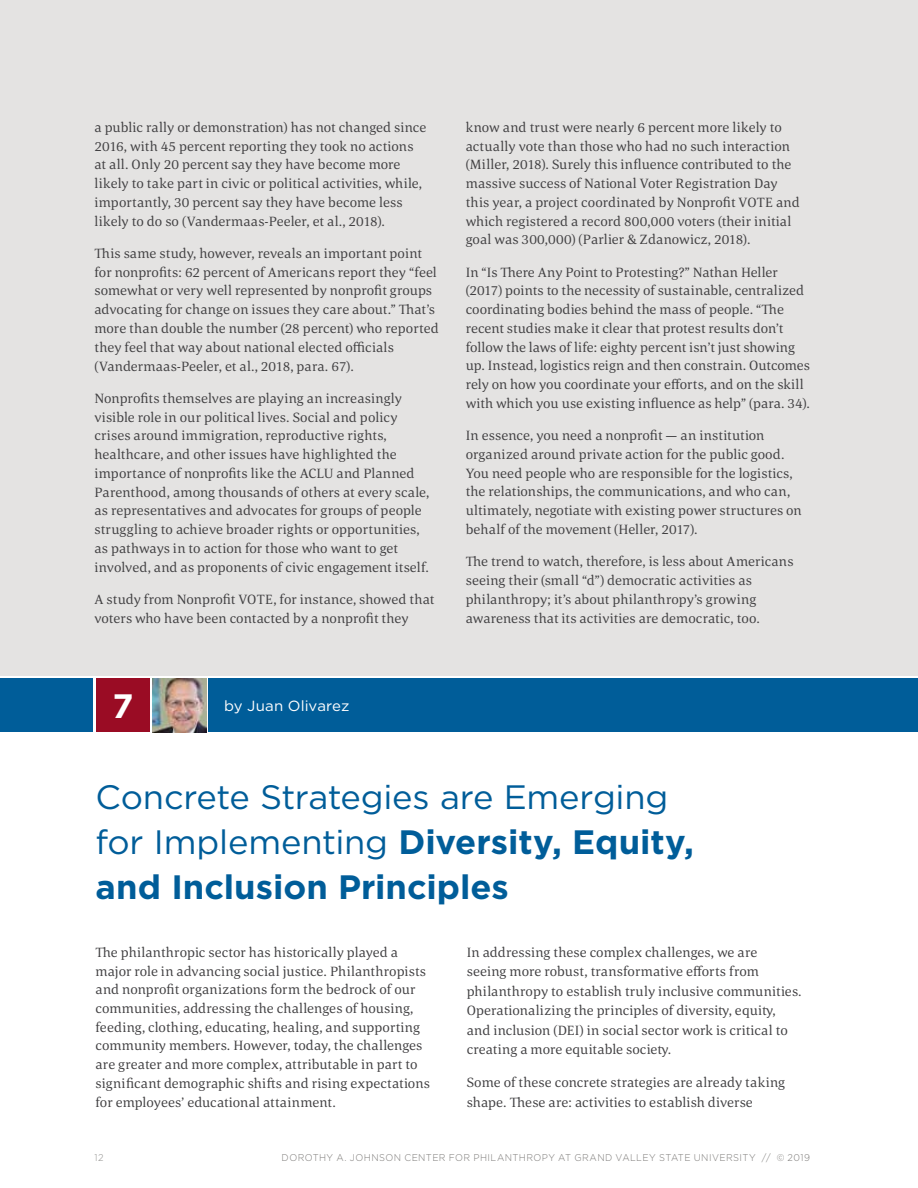
<style>
.page{position:relative;width:918px;height:1188px;background:#fff}
.page>*{position:absolute;margin:0;border:0;box-sizing:border-box;transform-origin:0 0}
.t1{font:33.75px/45px "Gotham";letter-spacing:-.01em;color:#005d99}
.t2{font:700 33.75px "Gotham";color:#fff}
.t3{font:14.7px "Gotham";color:#fff}
.t4{font:13.8px/18.8px "Corda";letter-spacing:.01em;color:#414042}
.t5{font:300 9.75px "Gotham";letter-spacing:.045em;color:#7a7876;scale:.95 1}
.t6{font:300 9.75px "Gotham";color:#908f8d;scale:.95 1}
.s1{font-weight:700}
</style>
<div class="page">
<div style="left:0;top:0;width:918px;height:676px;background:#e4e3e2"></div>
<img style="left:152px;top:678px;width:54px;height:54px">
<div style="left:209px;top:678px;width:709px;height:54px;background:#005d99"></div>
<div style="left:96px;top:678px;width:54px;height:54px;background:#9a0c24"></div>
<div style="left:0;top:678px;width:93px;height:54px;background:#005d99"></div>
<p class="t4" style="left:94px;top:117px;width:333px">a public rally or demonstration) has not changed since 2016, with 45 percent reporting they took no actions at all. Only 20 percent say they have become more likely to take part in civic or political activities, while, importantly, 30 percent say they have become less likely to do so (Vandermaas-Peeler, et al., 2018).</p>
<p class="t4" style="left:94px;top:244px;width:346px">This same study, however, reveals an important point for nonprofits: 62 percent of Americans report they “feel somewhat or very well represented by nonprofit groups advocating for change on issues they care about.” That’s more than double the number (28 percent) who reported they feel that way about national elected officials (Vandermaas-Peeler, et al., 2018, para. 67).</p>
<p class="t4" style="left:94px;top:388px;width:336px">Nonprofits themselves are playing an increasingly visible role in our political lives. Social and policy crises around immigration, reproductive rights, healthcare, and other issues have highlighted the importance of nonprofits like the ACLU and Planned Parenthood, among thousands of others at every scale, as representatives and advocates for groups of people struggling to achieve broader rights or opportunities, as pathways in to action for those who want to get involved, and as proponents of civic engagement itself.</p>
<p class="t4" style="left:94px;top:589px;width:341px">A study from Nonprofit VOTE, for instance, showed that voters who have been contacted by a nonprofit they</p>
<p class="t4" style="left:466px;top:117px;width:335px">know and trust were nearly 6 percent more likely to actually vote than those who had no such interaction (Miller, 2018). Surely this influence contributed to the massive success of National Voter Registration Day this year, a project coordinated by Nonprofit VOTE and which registered a record 800,000 voters (their initial goal was 300,000) (Parlier &amp; Zdanowicz, 2018).</p>
<p class="t4" style="left:466px;top:262px;width:346px">In “Is There Any Point to Protesting?” Nathan Heller (2017) points to the necessity of sustainable, centralized coordinating bodies behind the mass of people. “The recent studies make it clear that protest results don’t follow the laws of life: eighty percent isn’t just showing up. Instead, logistics reign and then constrain. Outcomes rely on how you coordinate your efforts, and on the skill with which you use existing influence as help” (para. 34).</p>
<p class="t4" style="left:466px;top:426px;width:338px">In essence, you need a nonprofit — an institution organized around private action for the public good.<br>You need people who are responsible for the logistics, the relationships, the communications, and who can, ultimately, negotiate with existing power structures on behalf of the movement (Heller, 2017).</p>
<p class="t4" style="left:466px;top:552px;width:329px">The trend to watch, therefore, is less about Americans seeing their (small “d”) democratic activities as philanthropy; it’s about philanthropy’s growing awareness that its activities are democratic, too.</p>
<h1 class="t2" style="left:112px;top:687px;width:22px">7</h1>
<p class="t3" style="left:224px;top:697px;width:127px">by Juan Olivarez</p>
<h1 class="t1" style="left:96px;top:774px;width:600px">Concrete Strategies are Emerging for Implementing <span class="s1">Diversity, Equity, and Inclusion Principles</span></h1>
<p class="t4" style="left:96px;top:942px;width:336px">The philanthropic sector has historically played a major role in advancing social justice. Philanthropists and nonprofit organizations form the bedrock of our communities, addressing the challenges of housing, feeding, clothing, educating, healing, and supporting community members. However, today, the challenges are greater and more complex, attributable in part to significant demographic shifts and rising expectations for employees’ educational attainment.</p>
<p class="t4" style="left:467px;top:942px;width:337px;line-height:19.5px">In addressing these complex challenges, we are<br>seeing more robust, transformative efforts from philanthropy to establish truly inclusive communities.<br>Operationalizing the principles of diversity, equity, and inclusion (DEI) in social sector work is critical to creating a more equitable society.</p>
<p class="t4" style="left:467px;top:1073px;width:320px;line-height:19.5px">Some of these concrete strategies are already taking shape. These are: activities to establish diverse</p>
<p class="t6" style="left:94px;top:1151px;width:11px">12</p>
<p class="t5" style="left:282px;top:1151px;width:558px">DOROTHY A. JOHNSON CENTER FOR PHILANTHROPY AT GRAND VALLEY STATE UNIVERSITY // © 2019</p>
</div>
